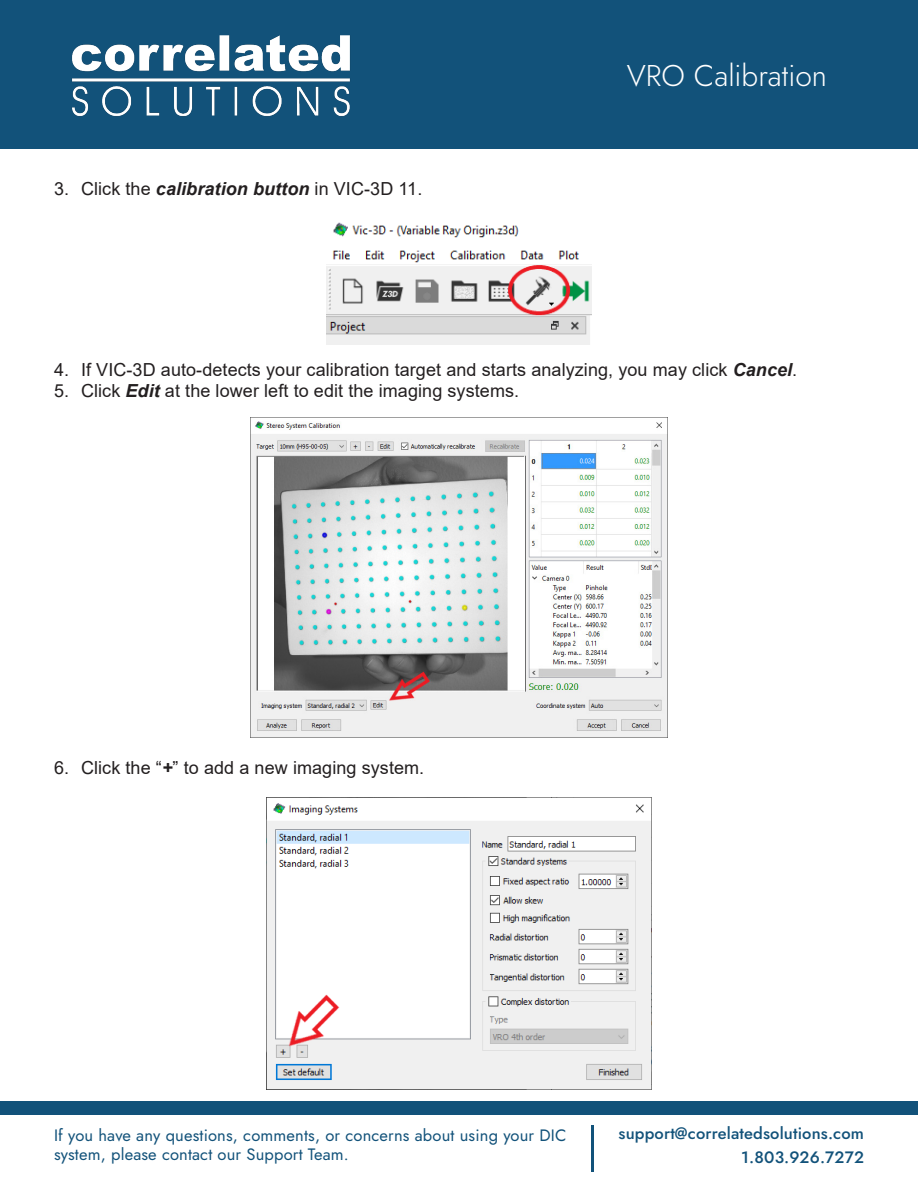
<style>
.page{position:relative;width:918px;height:1188px;background:#fff}
.page>*{position:absolute;margin:0;border:0;box-sizing:border-box;transform-origin:0 0}
.t1{font:300 30px "Jost";color:#fff}
.t2{font:18px "Arial";letter-spacing:.005em;color:#231f20}
.t3{font:16.5px/19.5px "Jost";letter-spacing:.01em;color:#12527a}
.t4{font:500 16.5px/24px "Jost";letter-spacing:.01em;color:#12527a;text-align:right}
.s1{font-weight:700;font-style:italic}
</style>
<div class="page">
<div style="left:0;top:0;width:918px;height:148px;background:#12527a"></div>
<img style="left:72px;top:35px;width:278px;height:82px">
<div style="left:0;top:1102px;width:918px;height:13px;background:#12527a"></div>
<hr style="left:591px;top:1125px;width:3px;height:46px;background:#12527a">
<img style="left:326px;top:222px;width:266px;height:122px">
<img style="left:251px;top:421px;width:416px;height:317px">
<img style="left:266px;top:798px;width:386px;height:291px">
<p class="t2" style="left:54px;top:176px;width:370px">3. Click the <span class="s1">calibration button</span> in VIC-3D 11.</p>
<h1 class="t1" style="left:627px;top:55px;width:202px">VRO Calibration</h1>
<p class="t2" style="left:54px;top:358px;width:745px">4. If VIC-3D auto-detects your calibration target and starts analyzing, you may click <span class="s1">Cancel</span>.</p>
<p class="t2" style="left:54px;top:379px;width:467px">5. Click <span class="s1">Edit</span> at the lower left to edit the imaging systems.</p>
<p class="t2" style="left:54px;top:755px;width:372px">6. Click the “<span class="s1">+</span>” to add a new imaging system.</p>
<p class="t3" style="left:54px;top:1125px;width:514px">If you have any questions, comments, or concerns about using your DIC system, please contact our Support Team.</p>
<p class="t4" style="left:619px;top:1121px;width:247px">support@correlatedsolutions.com<br>1.803.926.7272</p>
</div>
